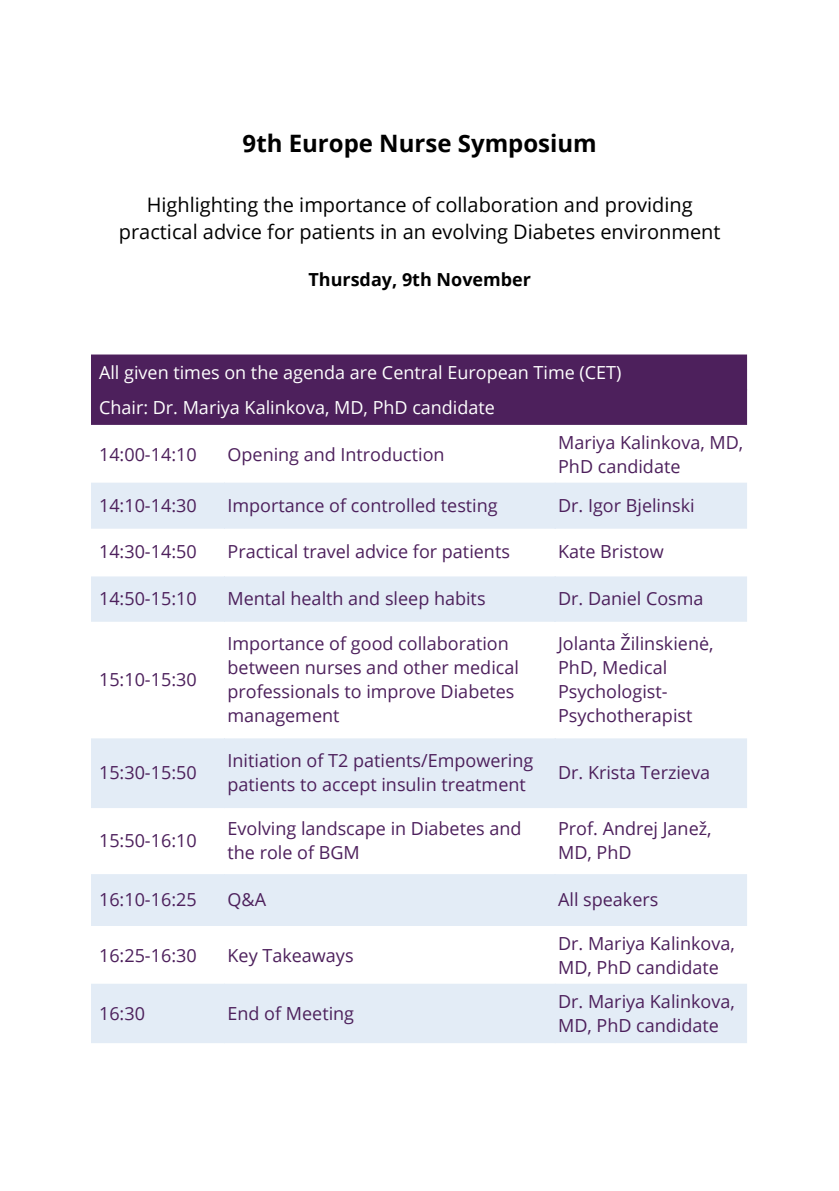
<style>
.page{position:relative;width:839px;height:1191px;background:#fff}
.page>*{position:absolute;margin:0;border:0;box-sizing:border-box;transform-origin:0 0}
.t1{font:700 24px "Open Sans";color:#000}
.t2{font:20px/26.6px "Open Sans";color:#000;text-align:center}
.t3{font:18px/24px "Open Sans";color:#4d205c}
.t4{font:18px "Open Sans";color:#fff}
.t5{font:700 18px "Open Sans";color:#000}
</style>
<div class="page">
<div style="left:91px;top:355px;width:656px;height:70px;background:#4d205c"></div>
<svg style="left:91px;top:483px;width:656px;height:560px"></svg>
<p class="t1" style="left:243px;top:127px;width:355px">9th Europe Nurse Symposium</p>
<p class="t2" style="left:119px;top:191px;width:603px">Highlighting the importance of collaboration and providing practical advice for patients in an evolving Diabetes environment</p>
<p class="t5" style="left:308px;top:267px;width:224px">Thursday, 9th November</p>
<p class="t4" style="left:99px;top:360px;width:524px">All given times on the agenda are Central European Time (CET)</p>
<p class="t4" style="left:99px;top:395px;width:397px">Chair: Dr. Mariya Kalinkova, MD, PhD candidate</p>
<p class="t3" style="left:99px;top:442px;width:99px">14:00-14:10</p>
<p class="t3" style="left:227px;top:442px;width:218px">Opening and Introduction</p>
<p class="t3" style="left:558px;top:430px;width:187px">Mariya Kalinkova, MD,<br>PhD candidate</p>
<p class="t3" style="left:99px;top:493px;width:99px">14:10-14:30</p>
<p class="t3" style="left:227px;top:493px;width:272px">Importance of controlled testing</p>
<p class="t3" style="left:558px;top:493px;width:138px">Dr. Igor Bjelinski</p>
<p class="t3" style="left:99px;top:539px;width:99px">14:30-14:50</p>
<p class="t3" style="left:227px;top:539px;width:284px">Practical travel advice for patients</p>
<p class="t3" style="left:558px;top:539px;width:107px">Kate Bristow</p>
<p class="t3" style="left:99px;top:586px;width:99px">14:50-15:10</p>
<p class="t3" style="left:227px;top:586px;width:259px">Mental health and sleep habits</p>
<p class="t3" style="left:558px;top:586px;width:147px">Dr. Daniel Cosma</p>
<p class="t3" style="left:99px;top:667px;width:99px">15:10-15:30</p>
<p class="t3" style="left:99px;top:760px;width:99px">15:30-15:50</p>
<p class="t3" style="left:99px;top:828px;width:99px">15:50-16:10</p>
<p class="t3" style="left:227px;top:631px;width:293px">Importance of good collaboration between nurses and other medical professionals to improve Diabetes management</p>
<p class="t3" style="left:558px;top:631px;width:157px">Jolanta Žilinskienė,<br>PhD, Medical<br>Psychologist-<br>Psychotherapist</p>
<p class="t3" style="left:227px;top:748px;width:307px">Initiation of T2 patients/Empowering patients to accept insulin treatment</p>
<p class="t3" style="left:558px;top:760px;width:153px">Dr. Krista Terzieva</p>
<p class="t3" style="left:227px;top:816px;width:295px">Evolving landscape in Diabetes and the role of BGM</p>
<p class="t3" style="left:558px;top:816px;width:155px">Prof. Andrej Janež,<br>MD, PhD</p>
<p class="t3" style="left:99px;top:887px;width:99px">16:10-16:25</p>
<p class="t3" style="left:227px;top:887px;width:40px">Q&amp;A</p>
<p class="t3" style="left:558px;top:887px;width:102px">All speakers</p>
<p class="t3" style="left:99px;top:943px;width:99px">16:25-16:30</p>
<p class="t3" style="left:227px;top:943px;width:127px">Key Takeaways</p>
<p class="t3" style="left:558px;top:931px;width:178px">Dr. Mariya Kalinkova,<br>MD, PhD candidate</p>
<p class="t3" style="left:99px;top:1001px;width:47px">16:30</p>
<p class="t3" style="left:227px;top:1001px;width:128px">End of Meeting</p>
<p class="t3" style="left:558px;top:989px;width:178px">Dr. Mariya Kalinkova,<br>MD, PhD candidate</p>
</div>
